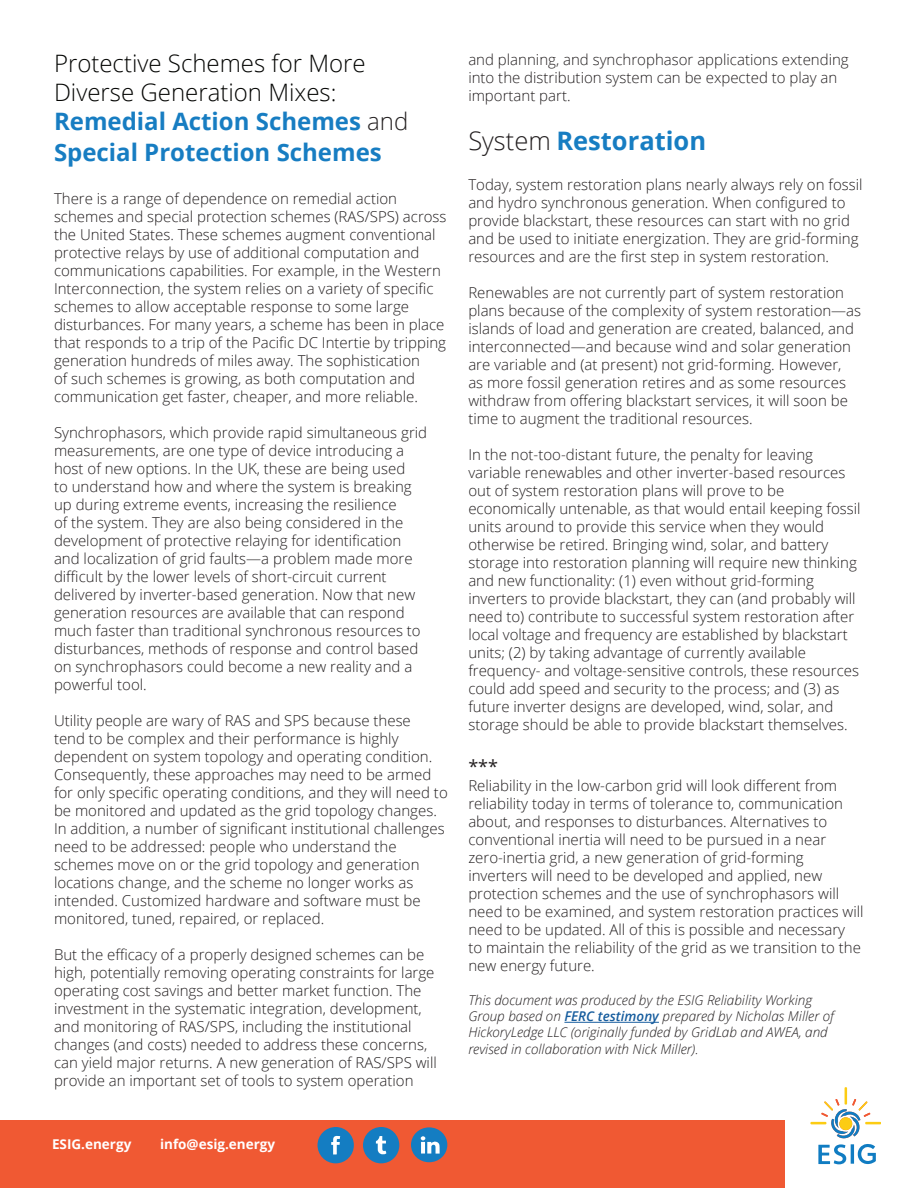
<style>
.page{position:relative;width:918px;height:1188px;background:#fff}
.page>*{position:absolute;margin:0;border:0;box-sizing:border-box;transform-origin:0 0}
.t1{font:700 25.5px "Open Sans";color:#177dc2}
.t2{font:300 24px/29.4px "Open Sans";color:#040503}
.t3{font:18px "Open Sans";color:#231f20}
.t4{font:300 15px/18px "Open Sans";color:#231f20}
.t5{font:italic 300 13.5px/16.2px "Open Sans";color:#231f20}
.body{font:700 13.5px "Open Sans";color:#fff}
.s1{font-weight:700;color:#177dc2}
.s2{color:#231f20}
.s3{font-weight:300;color:#231f20}
.s4{font-weight:600;color:#175d9e}
</style>
<div class="page">
<svg style="left:811px;top:1087px;width:70px;height:51px"></svg>
<svg style="left:818px;top:1144px;width:58px;height:20px"></svg>
<hr style="left:564px;top:1022px;width:95px;height:1px;background:#175d9e">
<div style="left:0;top:1120px;width:784px;height:68px;background:#f05933"></div>
<svg style="left:317px;top:1127px;width:37px;height:36px"></svg>
<svg style="left:363px;top:1127px;width:36px;height:36px"></svg>
<svg style="left:411px;top:1127px;width:36px;height:35px"></svg>
<p class="t2" style="left:54px;top:48px;width:356px">Protective Schemes for More<br>Diverse Generation Mixes:<br><span class="s1">Remedial Action Schemes</span> <span class="s2">and<br></span><span class="s1">Special Protection Schemes</span></p>
<p class="t4" style="left:54px;top:189px;width:394px">There is a range of dependence on remedial action schemes and special protection schemes (RAS/SPS) across the United States. These schemes augment conventional protective relays by use of additional computation and communications capabilities. For example, in the Western Interconnection, the system relies on a variety of specific schemes to allow acceptable response to some large disturbances. For many years, a scheme has been in place that responds to a trip of the Pacific DC Intertie by tripping generation hundreds of miles away. The sophistication<br>of such schemes is growing, as both computation and communication get faster, cheaper, and more reliable.</p>
<p class="t4" style="left:54px;top:423px;width:375px">Synchrophasors, which provide rapid simultaneous grid measurements, are one type of device introducing a host of new options. In the UK, these are being used<br>to understand how and where the system is breaking up during extreme events, increasing the resilience<br>of the system. They are also being considered in the development of protective relaying for identification and localization of grid faults—a problem made more difficult by the lower levels of short-circuit current delivered by inverter-based generation. Now that new generation resources are available that can respond much faster than traditional synchronous resources to disturbances, methods of response and control based on synchrophasors could become a new reality and a powerful tool.</p>
<p class="t4" style="left:54px;top:711px;width:395px">Utility people are wary of RAS and SPS because these<br>tend to be complex and their performance is highly dependent on system topology and operating condition.<br>Consequently, these approaches may need to be armed for only specific operating conditions, and they will need to be monitored and updated as the grid topology changes.<br>In addition, a number of significant institutional challenges need to be addressed: people who understand the schemes move on or the grid topology and generation locations change, and the scheme no longer works as intended. Customized hardware and software must be monitored, tuned, repaired, or replaced.</p>
<p class="t4" style="left:54px;top:945px;width:384px">But the efficacy of a properly designed schemes can be high, potentially removing operating constraints for large operating cost savings and better market function. The investment in the systematic integration, development, and monitoring of RAS/SPS, including the institutional changes (and costs) needed to address these concerns, can yield major returns. A new generation of RAS/SPS will provide an important set of tools to system operation</p>
<p class="body" style="left:52px;top:1135px;width:81px">ESIG.energy</p>
<p class="body" style="left:160px;top:1135px;width:117px">info@esig.energy</p>
<p class="t4" style="left:468px;top:51px;width:382px">and planning, and synchrophasor applications extending into the distribution system can be expected to play an important part.</p>
<p class="t1" style="left:468px;top:123px;width:239px"><span class="s3">System</span> Restoration</p>
<p class="t4" style="left:468px;top:175px;width:396px">Today, system restoration plans nearly always rely on fossil and hydro synchronous generation. When configured to provide blackstart, these resources can start with no grid and be used to initiate energization. They are grid-forming resources and are the first step in system restoration.</p>
<p class="t4" style="left:468px;top:283px;width:394px">Renewables are not currently part of system restoration plans because of the complexity of system restoration—as islands of load and generation are created, balanced, and interconnected—and because wind and solar generation are variable and (at present) not grid-forming. However,<br>as more fossil generation retires and as some resources withdraw from offering blackstart services, it will soon be time to augment the traditional resources.</p>
<p class="t4" style="left:468px;top:445px;width:394px">In the not-too-distant future, the penalty for leaving variable renewables and other inverter-based resources out of system restoration plans will prove to be economically untenable, as that would entail keeping fossil units around to provide this service when they would otherwise be retired. Bringing wind, solar, and battery storage into restoration planning will require new thinking and new functionality: (1) even without grid-forming inverters to provide blackstart, they can (and probably will need to) contribute to successful system restoration after local voltage and frequency are established by blackstart units; (2) by taking advantage of currently available frequency- and voltage-sensitive controls, these resources could add speed and security to the process; and (3) as future inverter designs are developed, wind, solar, and storage should be able to provide blackstart themselves.</p>
<p class="t3" style="left:468px;top:754px;width:31px">***</p>
<p class="t4" style="left:468px;top:776px;width:397px">Reliability in the low-carbon grid will look different from reliability today in terms of tolerance to, communication about, and responses to disturbances. Alternatives to conventional inertia will need to be pursued in a near zero-inertia grid, a new generation of grid-forming inverters will need to be developed and applied, new protection schemes and the use of synchrophasors will need to be examined, and system restoration practices will need to be updated. All of this is possible and necessary<br>to maintain the reliability of the grid as we transition to the new energy future.</p>
<p class="t5" style="left:468px;top:992px;width:367px">This document was produced by the ESIG Reliability Working Group based on <span class="s4">FERC testimony</span> prepared by Nicholas Miller of HickoryLedge LLC (originally funded by GridLab and AWEA, and revised in collaboration with Nick Miller).</p>
</div>
